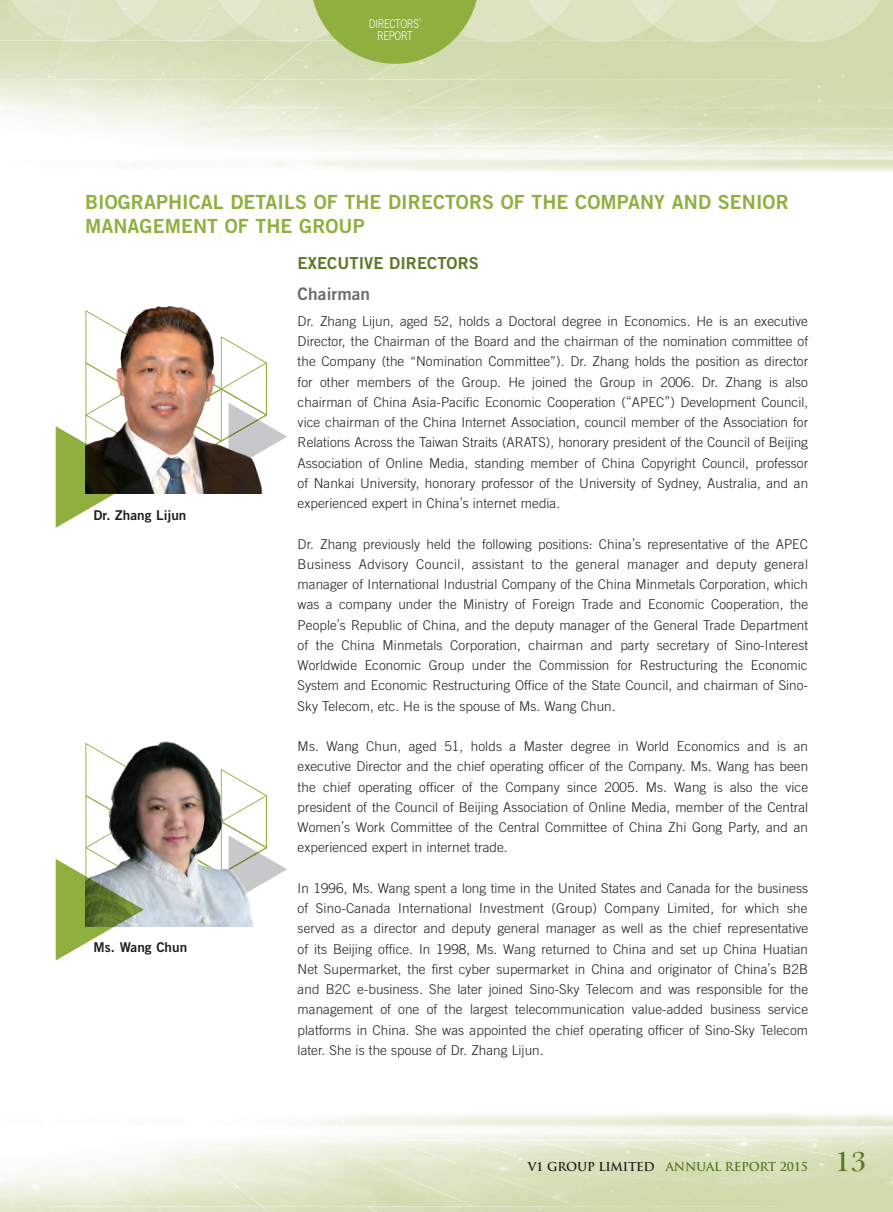
<style>
.page{position:relative;width:893px;height:1212px;background:#fff}
.page>*{position:absolute;margin:0;border:0;box-sizing:border-box;transform-origin:0 0}
.t1{font:500 29.25px "M Sung HK";color:#5b7625}
.Heading_1{font:19.5px/24px "Trade Gothic LT Std Bd 2";letter-spacing:.005em;color:#8faf3e}
.Heading_3{font:17.25px "Trade Gothic LT Std Bd 2";letter-spacing:.005em;color:#6c6d70}
.Heading_2{font:16.5px "Trade Gothic LT Std Bd 2";letter-spacing:.005em;color:#5b7625}
.Body_Text{font:300 13.5px/20.2px "Trade Gothic LT Std";letter-spacing:.005em;color:#231f20;text-align:justify}
.t2{font:13.5px "Trade Gothic LT Std Bd 2";letter-spacing:.005em;color:#231f20}
.t3{font:700 12px "Trajan Pro";letter-spacing:-.02em;color:#5b7625}
.t4{font:300 12px/12px "Trade Gothic LT Std";letter-spacing:-.035em;color:#fff;text-align:center;scale:.85 1}
.s1{color:#231f20}
</style>
<div class="page">
<img style="left:0;top:0;width:893px;height:1212px">
<svg style="left:1px;top:0;width:891px;height:64px;background:#ced9a9"></svg>
<img style="left:85px;top:288px;width:181px;height:22px">
<img style="left:85px;top:721px;width:182px;height:22px">
<svg style="left:56px;top:743px;width:231px;height:217px"></svg>
<svg style="left:56px;top:310px;width:231px;height:218px"></svg>
<p class="t4" style="left:369px;top:17px;width:63px">DIRECTORS’<br>REPORT</p>
<p class="Heading_1" style="left:85px;top:189px;width:705px">BIOGRAPHICAL DETAILS OF THE DIRECTORS OF THE COMPANY AND SENIOR<br>MANAGEMENT OF THE GROUP</p>
<p class="Heading_2" style="left:298px;top:252px;width:183px">EXECUTIVE DIRECTORS</p>
<p class="Heading_3" style="left:298px;top:284px;width:74px">Chairman</p>
<p class="Body_Text" style="left:298px;top:311px;width:512px">Dr. Zhang Lijun, aged 52, holds a Doctoral degree in Economics. He is an executive Director, the Chairman of the Board and the chairman of the nomination committee of the Company (the “Nomination Committee”). Dr. Zhang holds the position as director for other members of the Group. He joined the Group in 2006. Dr. Zhang is also chairman of China Asia-Pacific Economic Cooperation (“APEC”) Development Council, vice chairman of the China Internet Association, council member of the Association for Relations Across the Taiwan Straits (ARATS), honorary president of the Council of Beijing Association of Online Media, standing member of China Copyright Council, professor of Nankai University, honorary professor of the University of Sydney, Australia, and an experienced expert in China’s internet media.</p>
<p class="Body_Text" style="left:298px;top:533px;width:512px">Dr. Zhang previously held the following positions: China’s representative of the APEC Business Advisory Council, assistant to the general manager and deputy general manager of International Industrial Company of the China Minmetals Corporation, which was a company under the Ministry of Foreign Trade and Economic Cooperation, the People’s Republic of China, and the deputy manager of the General Trade Department of the China Minmetals Corporation, chairman and party secretary of Sino-Interest Worldwide Economic Group under the Commission for Restructuring the Economic System and Economic Restructuring Office of the State Council, and chairman of Sino-Sky Telecom, etc. He is the spouse of Ms. Wang Chun.</p>
<p class="Body_Text" style="left:298px;top:736px;width:512px">Ms. Wang Chun, aged 51, holds a Master degree in World Economics and is an executive Director and the chief operating officer of the Company. Ms. Wang has been the chief operating officer of the Company since 2005. Ms. Wang is also the vice president of the Council of Beijing Association of Online Media, member of the Central Women’s Work Committee of the Central Committee of China Zhi Gong Party, and an experienced expert in internet trade.</p>
<p class="Body_Text" style="left:298px;top:878px;width:512px">In 1996, Ms. Wang spent a long time in the United States and Canada for the business of Sino-Canada International Investment (Group) Company Limited, for which she served as a director and deputy general manager as well as the chief representative of its Beijing office. In 1998, Ms. Wang returned to China and set up China Huatian Net Supermarket, the first cyber supermarket in China and originator of China’s B2B and B2C e-business. She later joined Sino-Sky Telecom and was responsible for the management of one of the largest telecommunication value-added business service platforms in China. She was appointed the chief operating officer of Sino-Sky Telecom later. She is the spouse of Dr. Zhang Lijun.</p>
<p class="t2" style="left:94px;top:506px;width:94px">Dr. Zhang Lijun</p>
<p class="t2" style="left:94px;top:939px;width:95px">Ms. Wang Chun</p>
<p class="t3" style="left:528px;top:1159px;width:282px"><span class="s1">V1 GROUP LIMITED</span> ANNUAL REPORT 2015</p>
<h1 class="t1" style="left:835px;top:1140px;width:32px">13</h1>
</div>
